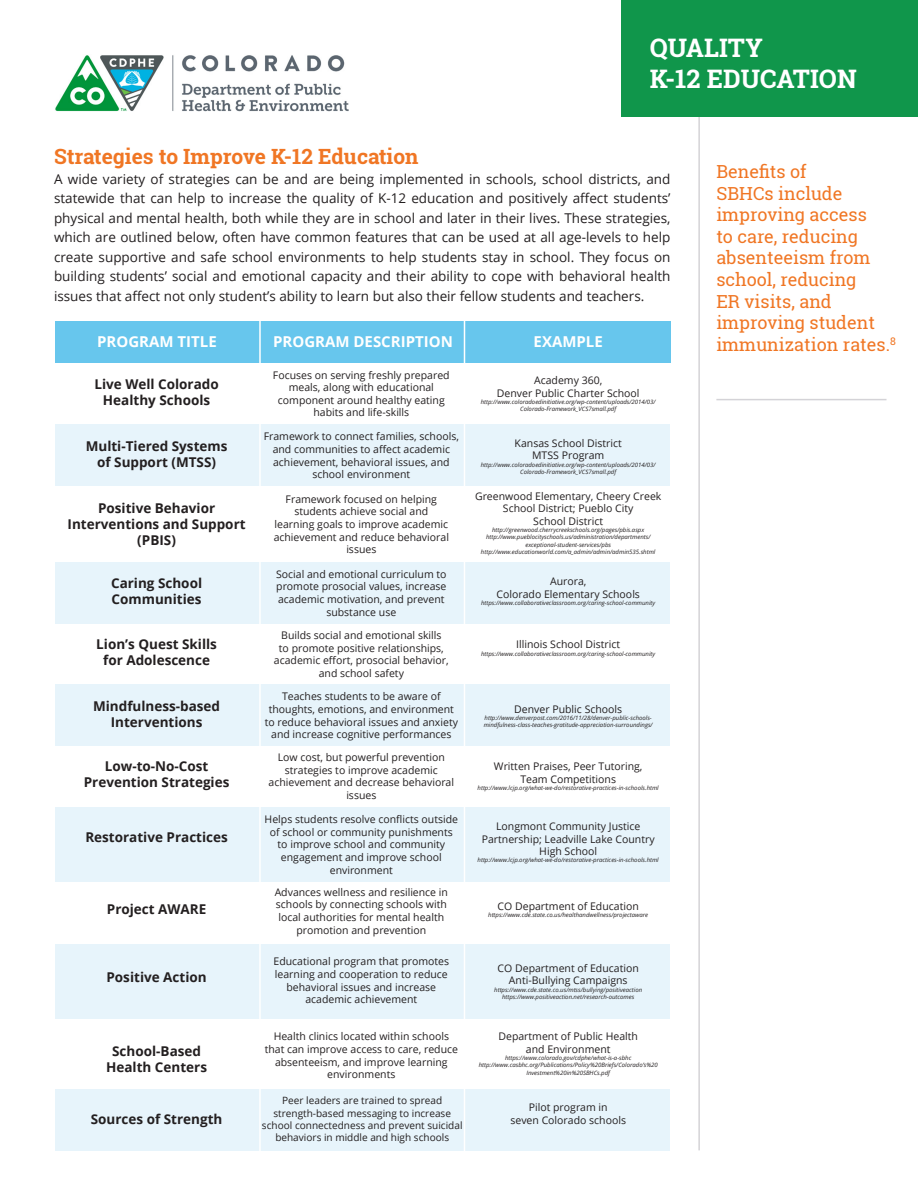
<style>
.page{position:relative;width:918px;height:1188px;background:#fff}
.page>*{position:absolute;margin:0;border:0;box-sizing:border-box;transform-origin:0 0}
.t1{font:700 25.5px "Roboto Slab";color:#fff}
.t2{font:700 21px "Roboto Slab";color:#f07624}
.t3{font:18px/21.6px "Roboto Slab";color:#f07624}
.t4{font:700 15px "Open Sans";color:#fff}
.t5{font:13.5px/19.5px "Open Sans";color:#231f20;text-align:justify}
.t6{font:700 13.5px/16.2px "Open Sans";color:#231f20;text-align:center}
.t7{font:10.5px/12.6px "Open Sans";color:#231f20;text-align:center}
.t8{font:10.05px/12px "Open Sans";color:#231f20;text-align:center}
.t9{font:italic 6px/7.2px "Open Sans";color:#231f20;text-align:center}
</style>
<div class="page">
<div style="left:55px;top:425px;width:615px;height:61px;background:#e7f4fb"></div>
<hr style="left:698px;top:92px;width:2px;height:1058px;background:#d4d3d7">
<div style="left:622px;top:0;width:296px;height:116px;background:#10964b"></div>
<img style="left:55px;top:55px;width:294px;height:57px">
<div style="left:55px;top:321px;width:615px;height:42px;background:#67c6ed"></div>
<div style="left:55px;top:562px;width:615px;height:61px;background:#e7f4fb"></div>
<div style="left:55px;top:685px;width:615px;height:61px;background:#e7f4fb"></div>
<div style="left:55px;top:808px;width:615px;height:74px;background:#e7f4fb"></div>
<div style="left:55px;top:944px;width:615px;height:75px;background:#e7f4fb"></div>
<hr style="left:716px;top:399px;width:170px;height:1px;background:#d4d3d7">
<div style="left:55px;top:1089px;width:615px;height:61px;background:#e7f4fb"></div>
<hr style="left:259px;top:312px;width:2px;height:863px;background:#fff">
<hr style="left:464px;top:312px;width:1px;height:863px;background:#fff">
<p class="t1" style="left:650px;top:31px;width:114px">QUALITY</p>
<p class="t1" style="left:650px;top:61px;width:208px">K-12 EDUCATION</p>
<p class="t2" style="left:54px;top:142px;width:366px">Strategies to Improve K-12 Education</p>
<p class="t5" style="left:54px;top:169px;width:618px">A wide variety of strategies can be and are being implemented in schools, school districts, and statewide that can help to increase the quality of K-12 education and positively affect students’ physical and mental health, both while they are in school and later in their lives. These strategies, which are outlined below, often have common features that can be used at all age-levels to help create supportive and safe school environments to help students stay in school. They focus on building students’ social and emotional capacity and their ability to cope with behavioral health issues that affect not only student’s ability to learn but also their fellow students and teachers.</p>
<p class="t4" style="left:97px;top:331px;width:121px">PROGRAM TITLE</p>
<p class="t4" style="left:273px;top:331px;width:181px">PROGRAM DESCRIPTION</p>
<p class="t4" style="left:534px;top:331px;width:71px">EXAMPLE</p>
<p class="t6" style="left:94px;top:375px;width:126px">Live Well Colorado<br>Healthy Schools</p>
<p class="t7" style="left:273px;top:368px;width:178px">Focuses on serving freshly prepared meals, along with educational component around healthy eating habits and life-skills</p>
<p class="t7" style="left:497px;top:374px;width:144px">Academy 360,<br>Denver Public Charter School</p>
<p class="t9" style="left:481px;top:398px;width:176px">http://www.coloradoedinitiative.org/wp-content/uploads/2014/03/<br>Colorado-Framework_VCS7small.pdf</p>
<p class="t6" style="left:86px;top:437px;width:143px">Multi-Tiered Systems of Support (MTSS)</p>
<p class="t7" style="left:264px;top:430px;width:197px">Framework to connect families, schools, and communities to affect academic achievement, behavioral issues, and school environment</p>
<p class="t7" style="left:515px;top:436px;width:109px">Kansas School District</p>
<p class="t7" style="left:532px;top:449px;width:74px">MTSS Program</p>
<p class="t9" style="left:481px;top:461px;width:176px">http://www.coloradoedinitiative.org/wp-content/uploads/2014/03/<br>Colorado-Framework_VCS7small.pdf</p>
<p class="t6" style="left:68px;top:500px;width:180px">Positive Behavior<br>Interventions and Support (PBIS)</p>
<p class="t7" style="left:274px;top:492px;width:177px">Framework focused on helping students achieve social and learning goals to improve academic achievement and reduce behavioral issues</p>
<p class="t7" style="left:475px;top:490px;width:188px">Greenwood Elementary, Cheery Creek<br>School District; Pueblo City<br>School District</p>
<p class="t9" style="left:492px;top:526px;width:154px">http://greenwood.cherrycreekschools.org/pages/pbis.aspx</p>
<p class="t9" style="left:486px;top:534px;width:166px">http://www.pueblocityschools.us/administration/departments/ exceptional-student-services/pbs</p>
<p class="t9" style="left:481px;top:548px;width:176px">http://www.educationworld.com/a_admin/admin/admin535.shtml</p>
<p class="t6" style="left:111px;top:575px;width:93px;text-align:left">Caring School<br>Communities</p>
<p class="t7" style="left:276px;top:567px;width:172px">Social and emotional curriculum to promote prosocial values, increase academic motivation, and prevent substance use</p>
<p class="t7" style="left:497px;top:575px;width:145px">Aurora,<br>Colorado Elementary Schools</p>
<p class="t9" style="left:481px;top:599px;width:176px">https://www.collaborativeclassroom.org/caring-school-community</p>
<p class="t6" style="left:96px;top:636px;width:122px">Lion’s Quest Skills for Adolescence</p>
<p class="t7" style="left:274px;top:629px;width:176px">Builds social and emotional skills<br>to promote positive relationships, academic effort, prosocial behavior, and school safety</p>
<p class="t7" style="left:516px;top:638px;width:106px">Illinois School District</p>
<p class="t9" style="left:481px;top:650px;width:176px">https://www.collaborativeclassroom.org/caring-school-community</p>
<p class="t6" style="left:93px;top:697px;width:129px">Mindfulness-based<br>Interventions</p>
<p class="t7" style="left:265px;top:690px;width:195px">Teaches students to be aware of thoughts, emotions, and environment to reduce behavioral issues and anxiety and increase cognitive performances</p>
<p class="t7" style="left:514px;top:702px;width:109px">Denver Public Schools</p>
<p class="t9" style="left:484px;top:714px;width:171px;text-align:left">http://www.denverpost.com/2016/11/28/denver-public-schools&shy;mindfulness-class-teaches-gratitude-appreciation-surroundings/</p>
<p class="t6" style="left:84px;top:758px;width:147px">Low-to-No-Cost<br>Prevention Strategies</p>
<p class="t7" style="left:269px;top:751px;width:187px">Low cost, but powerful prevention strategies to improve academic achievement and decrease behavioral issues</p>
<p class="t7" style="left:494px;top:760px;width:150px">Written Praises, Peer Tutoring,<br>Team Competitions</p>
<p class="t9" style="left:478px;top:784px;width:183px">http://www.lcjp.org/what-we-do/restorative-practices-in-schools.html</p>
<p class="t6" style="left:85px;top:829px;width:144px">Restorative Practices</p>
<p class="t6" style="left:107px;top:900px;width:101px">Project AWARE</p>
<p class="t6" style="left:106px;top:968px;width:102px">Positive Action</p>
<p class="t6" style="left:106px;top:1043px;width:102px">School-Based<br>Health Centers</p>
<p class="t6" style="left:91px;top:1110px;width:133px">Sources of Strength</p>
<p class="t7" style="left:265px;top:813px;width:195px">Helps students resolve conflicts outside of school or community punishments to improve school and community engagement and improve school environment</p>
<p class="t7" style="left:482px;top:820px;width:174px">Longmont Community Justice<br>Partnership; Leadville Lake Country<br>High School</p>
<p class="t9" style="left:478px;top:856px;width:183px">http://www.lcjp.org/what-we-do/restorative-practices-in-schools.html</p>
<p class="t7" style="left:275px;top:885px;width:175px">Advances wellness and resilience in schools by connecting schools with local authorities for mental health promotion and prevention</p>
<p class="t7" style="left:498px;top:900px;width:143px">CO Department of Education</p>
<p class="t9" style="left:488px;top:911px;width:161px">https://www.cde.state.co.us/healthandwellness/projectaware</p>
<p class="t7" style="left:274px;top:955px;width:177px">Educational program that promotes learning and cooperation to reduce behavioral issues and increase academic achievement</p>
<p class="t7" style="left:498px;top:961px;width:143px">CO Department of Education<br>Anti-Bullying Campaigns</p>
<p class="t9" style="left:494px;top:986px;width:149px">https://www.cde.state.co.us/mtss/bullying/positiveaction</p>
<p class="t9" style="left:502px;top:993px;width:134px">https://www.positiveaction.net/research-outcomes</p>
<p class="t7" style="left:265px;top:1030px;width:195px">Health clinics located within schools that can improve access to care, reduce absenteeism, and improve learning environments</p>
<p class="t7" style="left:499px;top:1030px;width:141px">Department of Public Health and Environment</p>
<p class="t9" style="left:505px;top:1054px;width:128px">https://www.colorado.gov/cdphe/what-is-a-sbhc</p>
<p class="t9" style="left:479px;top:1061px;width:180px">http://www.casbhc.org/Publications/Policy%20Briefs/Colorado’s%20<br>Investment%20in%20SBHCs.pdf</p>
<p class="t8" style="left:262px;top:1095px;width:202px">Peer leaders are trained to spread strength-based messaging to increase school connectedness and prevent suicidal behaviors in middle and high schools</p>
<p class="t7" style="left:510px;top:1101px;width:117px">Pilot program in<br>seven Colorado schools</p>
<p class="t3" style="left:716px;top:160px;width:181px">Benefits of<br>SBHCs include improving access<br>to care, reducing absenteeism from school, reducing<br>ER visits, and improving student immunization rates.<sup>8</sup></p>
</div>
